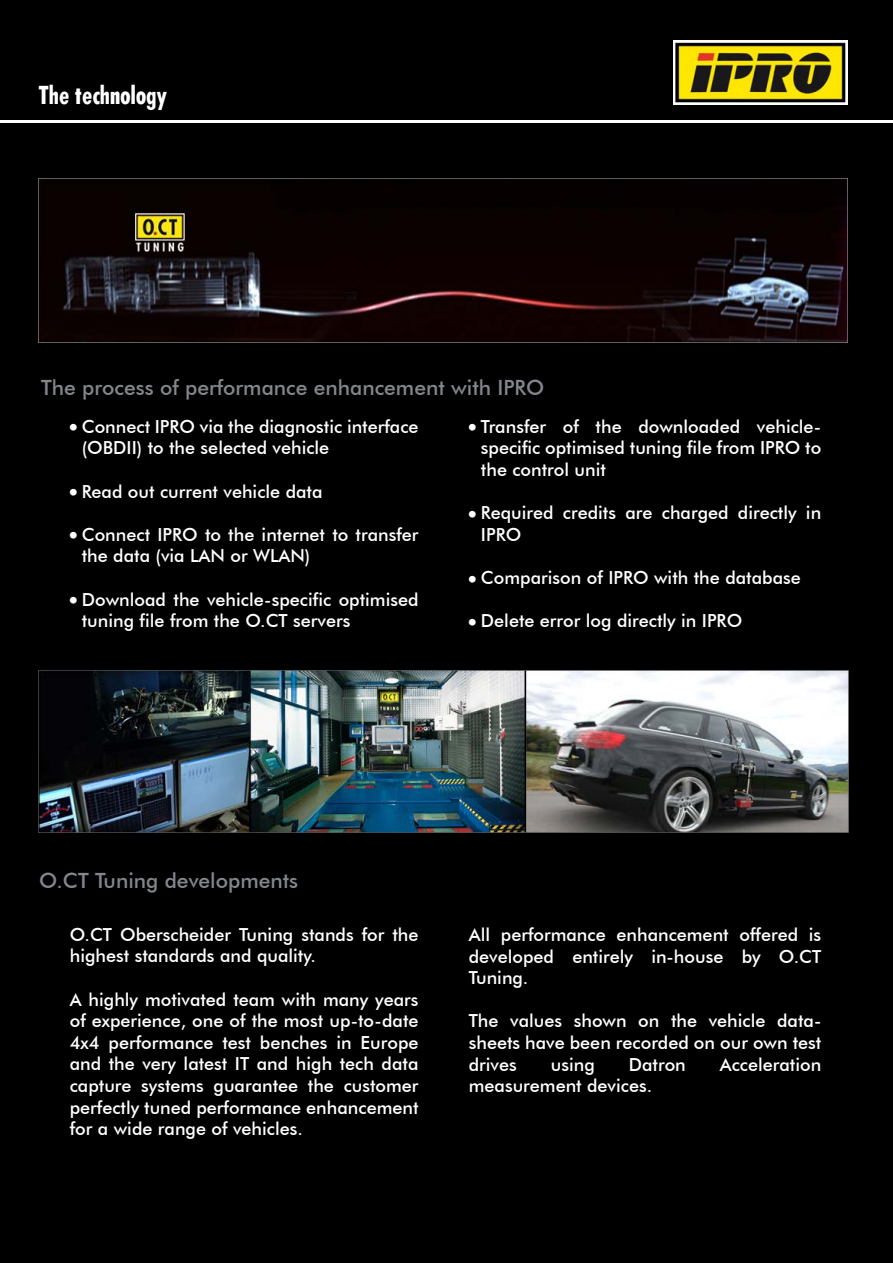
<style>
.page{position:relative;width:893px;height:1263px;background:#000}
.page>*{position:absolute;margin:0;border:0;box-sizing:border-box;transform-origin:0 0}
.t1{font:700 condensed 24px "Futura";color:#fff}
.t2{font:500 21px "Futura BT";color:#83868b}
.t3{font:500 18px/21.6px "Futura BT";color:#fff}
.s1{font-family:"Futura";font-weight:400;font-stretch:condensed}
</style>
<div class="page">
<img style="left:674px;top:40px;width:174px;height:64px">
<hr style="left:0;top:120px;width:893px;height:3px;background:#fff">
<img style="left:39px;top:178px;width:809px;height:164px">
<img style="left:39px;top:670px;width:810px;height:163px">
<p class="t1" style="left:39px;top:80px;width:130px">The technology</p>
<p class="t2" style="left:41px;top:374px;width:505px">The process of performance enhancement with IPRO</p>
<p class="t3" style="left:481px;top:415px;width:342px;text-align:justify;text-indent:-12px"><span class="s1">•</span> Transfer of the downloaded vehicle&shy;specific optimised tuning file from IPRO to the control unit</p>
<p class="t3" style="left:481px;top:502px;width:342px;text-indent:-12px"><span class="s1">•</span> Required credits are charged directly in<br>IPRO</p>
<p class="t3" style="left:469px;top:567px;width:334px"><span class="s1">•</span> Comparison of IPRO with the database</p>
<p class="t3" style="left:469px;top:610px;width:275px"><span class="s1">•</span> Delete error log directly in IPRO</p>
<p class="t3" style="left:82px;top:415px;width:338px;text-indent:-12px"><span class="s1">•</span> Connect IPRO via the diagnostic interface (OBDII) to the selected vehicle</p>
<p class="t3" style="left:70px;top:480px;width:254px"><span class="s1">•</span> Read out current vehicle data</p>
<p class="t3" style="left:82px;top:523px;width:338px;text-indent:-12px"><span class="s1">•</span> Connect IPRO to the internet to transfer the data (via LAN or WLAN)</p>
<p class="t3" style="left:82px;top:588px;width:338px;text-indent:-12px"><span class="s1">•</span> Download the vehicle-specific optimised tuning file from the O.CT servers</p>
<p class="t2" style="left:39px;top:867px;width:260px">O.CT Tuning developments</p>
<p class="t3" style="left:70px;top:923px;width:350px">O.CT Oberscheider Tuning stands for the highest standards and quality.</p>
<p class="t3" style="left:70px;top:988px;width:350px;text-align:justify">A highly motivated team with many years of experience, one of the most up-to-date 4x4 performance test benches in Europe and the very latest IT and high tech data capture systems guarantee the customer perfectly tuned performance enhancement for a wide range of vehicles.</p>
<p class="t3" style="left:469px;top:924px;width:354px;text-align:justify">All performance enhancement offered is developed entirely in-house by O.CT Tuning.</p>
<p class="t3" style="left:469px;top:1010px;width:354px;text-align:justify">The values shown on the vehicle data&shy;sheets have been recorded on our own test drives</p>
<p class="t3" style="left:551px;top:1053px;width:46px">using</p>
<p class="t3" style="left:629px;top:1053px;width:59px">Datron</p>
<p class="t3" style="left:720px;top:1053px;width:103px">Acceleration</p>
<p class="t3" style="left:469px;top:1075px;width:185px">measurement devices.</p>
</div>
